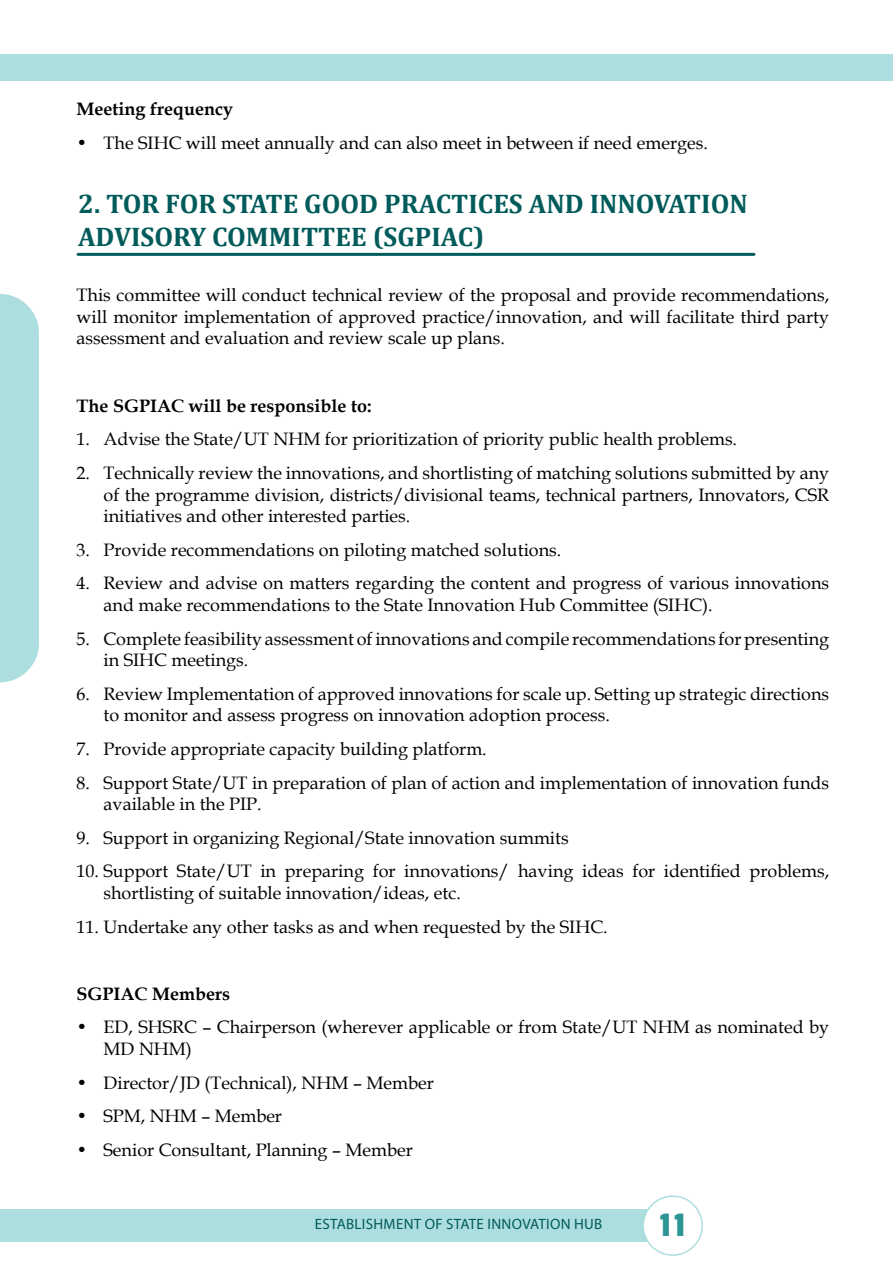
<style>
.page{position:relative;width:893px;height:1263px;background:#fff}
.page>*{position:absolute;margin:0;border:0;box-sizing:border-box;transform-origin:0 0}
.t1{font:36px "Passion One";color:#2d9596}
.t2{font:700 27px/32.4px "Cambria";color:#015b5a}
.t3{font:18px/21.6px "Book Antiqua";color:#000}
.t4{font:700 18px "Book Antiqua";color:#000}
.t5{font:15px "Myriad Pro";letter-spacing:.02em;color:#015b5b}
</style>
<div class="page">
<div style="left:1px;top:1209px;width:665px;height:33px;background:#addedf"></div>
<div style="left:643px;top:1196px;width:59px;height:59px;background:#fff;border-radius:50%"></div>
<div style="left:642px;top:1195px;width:61px;height:61px;border:2px solid #addedf;border-radius:50%"></div>
<div style="left:0;top:54px;width:893px;height:26px;background:#addedf"></div>
<div style="left:0;top:294px;width:39px;height:388px;background:#addedf"></div>
<hr style="left:78px;top:253px;width:676px;height:3px;background:#015b5a">
<p class="t4" style="left:77px;top:97px;width:158px">Meeting frequency</p>
<p class="t3" style="left:77px;top:131px;width:633px">• The SIHC will meet annually and can also meet in between if need emerges.</p>
<h2 class="t2" style="left:78px;top:187px;width:671px">2. TOR FOR STATE GOOD PRACTICES AND INNOVATION<br>ADVISORY COMMITTEE (SGPIAC)</h2>
<p class="t3" style="left:77px;top:284px;width:754px;text-align:justify">This committee will conduct technical review of the proposal and provide recommendations, will monitor implementation of approved practice/innovation, and will facilitate third party assessment and evaluation and review scale up plans.</p>
<p class="t4" style="left:77px;top:393px;width:296px">The SGPIAC will be responsible to:</p>
<p class="t3" style="left:77px;top:428px;width:662px">1. Advise the State/UT NHM for prioritization of priority public health problems.</p>
<p class="t3" style="left:104px;top:462px;width:727px;text-align:justify;text-indent:-27px">2. Technically review the innovations, and shortlisting of matching solutions submitted by any of the programme division, districts/divisional teams, technical partners, Innovators, CSR initiatives and other interested parties.</p>
<p class="t3" style="left:77px;top:538px;width:486px">3. Provide recommendations on piloting matched solutions.</p>
<p class="t3" style="left:104px;top:572px;width:727px;text-indent:-27px">4. Review and advise on matters regarding the content and progress of various innovations and make recommendations to the State Innovation Hub Committee (SIHC).</p>
<p class="t3" style="left:104px;top:627px;width:727px;text-indent:-27px">5. Complete feasibility assessment of innovations and compile recommendations for presenting in SIHC meetings.</p>
<p class="t3" style="left:104px;top:682px;width:727px;text-indent:-27px">6. Review Implementation of approved innovations for scale up. Setting up strategic directions to monitor and assess progress on innovation adoption process.</p>
<p class="t3" style="left:77px;top:738px;width:412px">7. Provide appropriate capacity building platform.</p>
<p class="t3" style="left:104px;top:771px;width:727px;text-indent:-27px">8. Support State/UT in preparation of plan of action and implementation of innovation funds available in the PIP.</p>
<p class="t3" style="left:77px;top:826px;width:494px">9. Support in organizing Regional/State innovation summits</p>
<p class="t3" style="left:104px;top:860px;width:727px;text-indent:-27px">10. Support State/UT in preparing for innovations/ having ideas for identified problems, shortlisting of suitable innovation/ideas, etc.</p>
<p class="t3" style="left:77px;top:915px;width:533px">11. Undertake any other tasks as and when requested by the SIHC.</p>
<p class="t4" style="left:77px;top:981px;width:155px">SGPIAC Members</p>
<p class="t3" style="left:104px;top:1016px;width:727px;text-indent:-27px">• ED, SHSRC – Chairperson (wherever applicable or from State/UT NHM as nominated by<br>MD NHM)</p>
<p class="t3" style="left:77px;top:1071px;width:359px">• Director/JD (Technical), NHM – Member</p>
<p class="t3" style="left:77px;top:1105px;width:207px">• SPM, NHM – Member</p>
<p class="t3" style="left:77px;top:1138px;width:338px">• Senior Consultant, Planning – Member</p>
<p class="t5" style="left:315px;top:1215px;width:289px">ESTABLISHMENT OF STATE INNOVATION HUB</p>
<h1 class="t1" style="left:660px;top:1206px;width:27px">11</h1>
</div>
